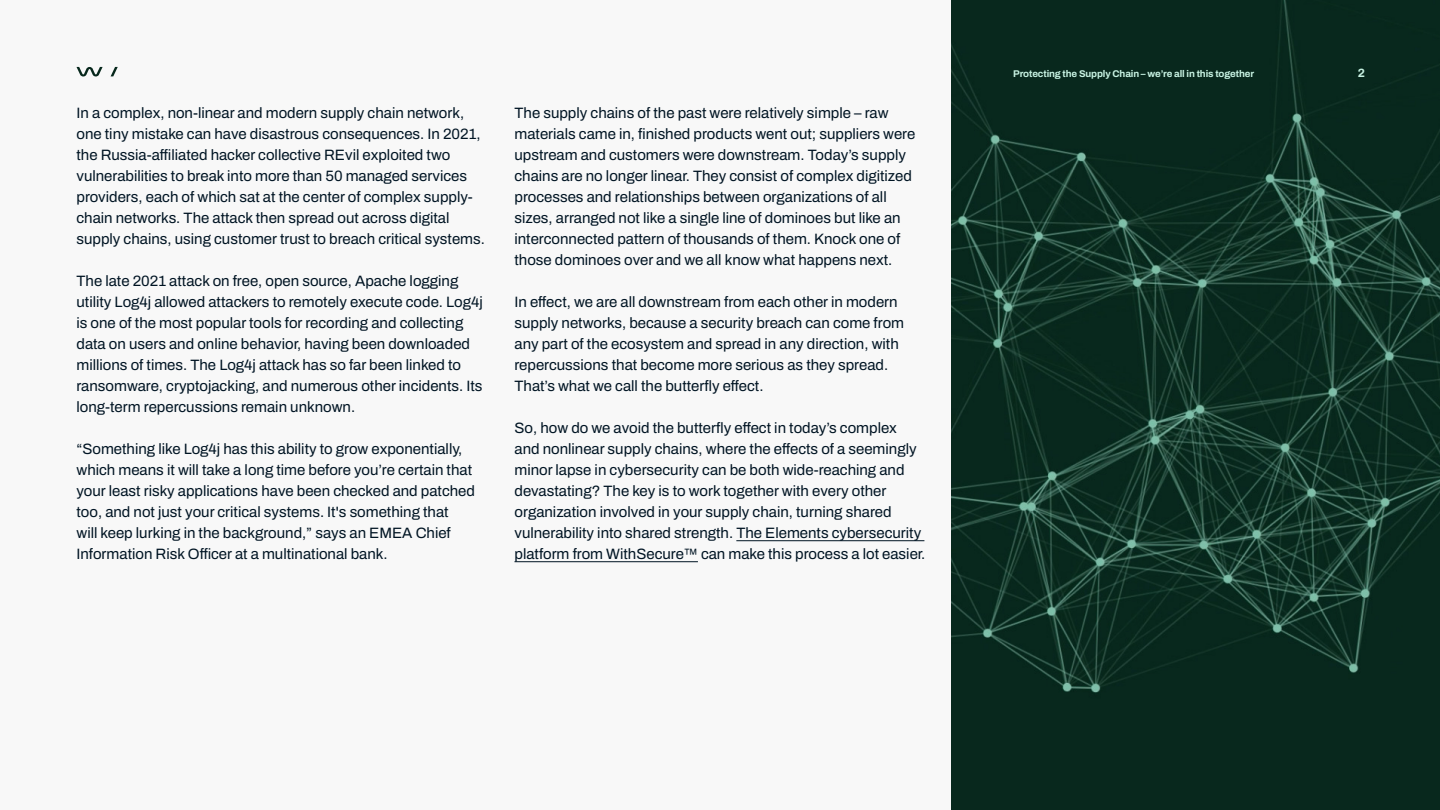
<style>
.page{position:relative;width:1440px;height:810px;background:#f8f8f8}
.page>*{position:absolute;margin:0;border:0;box-sizing:border-box;transform-origin:0 0}
.t1{font:15px/21px "Archivo";color:#001423}
.t2{font:700 12px "Archivo";color:#c8f3e3}
.t3{font:700 9.75px "Archivo";letter-spacing:-.01em;color:#c8f3e3}
</style>
<div class="page">
<img style="left:952px;top:0;width:488px;height:810px">
<hr style="left:736px;top:540px;width:188px;height:1px;background:#001423">
<hr style="left:514px;top:561px;width:184px;height:1px;background:#001423">
<svg style="left:76px;top:67px;width:27px;height:10px"></svg>
<svg style="left:111px;top:67px;width:7px;height:9px"></svg>
<p class="t1" style="left:76px;top:103px;width:410px">In a complex, non-linear and modern supply chain network, one tiny mistake can have disastrous consequences. In 2021, the Russia-affiliated hacker collective REvil exploited two vulnerabilities to break into more than 50 managed services providers, each of which sat at the center of complex supply&shy;chain networks. The attack then spread out across digital supply chains, using customer trust to breach critical systems.</p>
<p class="t1" style="left:76px;top:271px;width:408px">The late 2021 attack on free, open source, Apache logging utility Log4j allowed attackers to remotely execute code. Log4j is one of the most popular tools for recording and collecting data on users and online behavior, having been downloaded millions of times. The Log4j attack has so far been linked to ransomware, cryptojacking, and numerous other incidents. Its long-term repercussions remain unknown.</p>
<p class="t1" style="left:76px;top:439px;width:400px">“Something like Log4j has this ability to grow exponentially, which means it will take a long time before you’re certain that your least risky applications have been checked and patched too, and not just your critical systems. It's something that<br>will keep lurking in the background,” says an EMEA Chief Information Risk Officer at a multinational bank.</p>
<p class="t1" style="left:514px;top:103px;width:402px">The supply chains of the past were relatively simple – raw materials came in, finished products went out; suppliers were upstream and customers were downstream. Today’s supply chains are no longer linear. They consist of complex digitized processes and relationships between organizations of all sizes, arranged not like a single line of dominoes but like an interconnected pattern of thousands of them. Knock one of those dominoes over and we all know what happens next.</p>
<p class="t1" style="left:514px;top:292px;width:391px">In effect, we are all downstream from each other in modern supply networks, because a security breach can come from any part of the ecosystem and spread in any direction, with repercussions that become more serious as they spread.<br>That’s what we call the butterfly effect.</p>
<p class="t1" style="left:514px;top:418px;width:412px">So, how do we avoid the butterfly effect in today’s complex and nonlinear supply chains, where the effects of a seemingly minor lapse in cybersecurity can be both wide-reaching and devastating? The key is to work together with every other organization involved in your supply chain, turning shared vulnerability into shared strength. The Elements cybersecurity platform from WithSecure™ can make this process a lot easier.</p>
<p class="t3" style="left:1013px;top:66px;width:242px">Protecting the Supply Chain – we’re all in this together</p>
<p class="t2" style="left:1358px;top:63px;width:9px">2</p>
</div>
